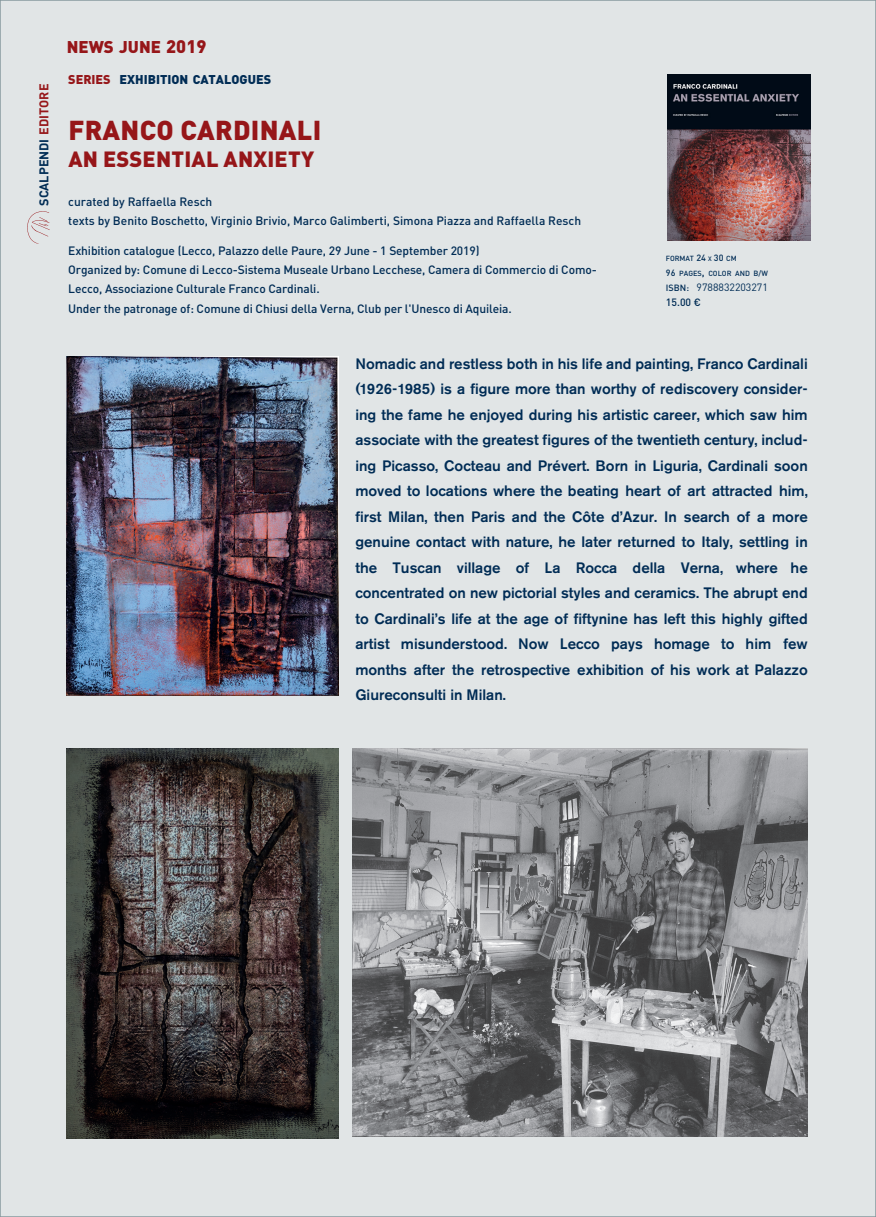
<style>
.page{position:relative;width:876px;height:1217px;background:#fff}
.page>*{position:absolute;margin:0;border:0;box-sizing:border-box;transform-origin:0 0}
.t1{font:900 27px "DIN Pro";letter-spacing:.01em;color:#961619}
.t2{font:900 21.75px "DIN Pro";letter-spacing:.01em;color:#961619}
.t3{font:900 16.8px "DIN Pro";color:#961619}
.t4{font:500 15px/25.5px "Akzidenz Grotesk BQ";color:#002c55;text-align:justify}
.t5{font:900 12.6px "DIN Pro";color:#002c55}
.t6{font:700 12.6px "DIN Pro";color:#002c55}
.t7{font:500 12px/19.4px "DIN Pro";letter-spacing:-.01em;color:#002c55}
.t8{font:10.5px/15.5px "DIN Pro";color:#002c55}
.t9{font:500 7.35px "DIN Pro";color:#002c55}
.s1{color:#961619}
.s2{font-style:inherit}
.s3{font-size:18px}
.s4{font-size:9px}
.s5{font-size:6.3px}
.s6{font-size:10.5px}
.s7{font-size:7.5px}
.s8{font-weight:500;font-size:9px}
.s9{font-weight:500}
</style>
<div class="page">
<div style="left:0;top:0;width:876px;height:1216px;background:#e1e5e6"></div>
<img style="left:667px;top:75px;width:143px;height:165px">
<img style="left:67px;top:356px;width:272px;height:339px">
<img style="left:66px;top:748px;width:273px;height:390px">
<img style="left:352px;top:748px;width:456px;height:388px">
<img style="left:27px;top:212px;width:22px;height:32px">
<p class="t6" style="left:36px;top:206px;width:123px;rotate:-90deg">scalpendi <span class="s1">editore</span></p>
<p class="t3" style="left:67px;top:36px;width:141px">NEWS J<span class="s2">UNE</span> <span class="s3">2019</span></p>
<p class="t5" style="left:68px;top:71px;width:204px"><span class="s1">SERIES</span> EXHIBITION CATALOGUES</p>
<p class="t1" style="left:68px;top:112px;width:254px">FRANCO CARDINALI</p>
<p class="t2" style="left:68px;top:144px;width:247px">AN ESSENTIAL ANXIETY</p>
<p class="t7" style="left:68px;top:191px;width:514px;line-height:18.9px">curated by Raffaella Resch<br>texts by Benito Boschetto, Virginio Brivio, Marco Galimberti, Simona Piazza and Raffaella Resch</p>
<p class="t7" style="left:68px;top:240px;width:530px">Exhibition catalogue (Lecco, Palazzo delle Paure, 29 June - 1 September 2019)<br>Organized by: Comune di Lecco-Sistema Museale Urbano Lecchese, Camera di Commercio di Como-Lecco, Associazione Culturale Franco Cardinali.<br>Under the patronage of: Comune di Chiusi della Verna, Club per l'Unesco di Aquileia.</p>
<p class="t9" style="left:666px;top:253px;width:72px">FORMAT <span class="s4">24</span> <span class="s5">X</span> <span class="s4">30</span> CM</p>
<p class="t9" style="left:666px;top:268px;width:103px"><span class="s4">96</span> PAGES<span class="s6">,</span> COLOR AND <span class="s7">B/W</span></p>
<p class="t8" style="left:666px;top:278px;width:103px"><span class="s8">ISBN:</span> 9788832203271<br><span class="s9">15.00 €</span></p>
<p class="t4" style="left:355px;top:350px;width:454px">Nomadic and restless both in his life and painting, Franco Cardinali (1926-1985) is a figure more than worthy of rediscovery consider&shy;ing the fame he enjoyed during his artistic career, which saw him associate with the greatest figures of the twentieth century, includ&shy;ing Picasso, Cocteau and Prévert. Born in Liguria, Cardinali soon moved to locations where the beating heart of art attracted him, first Milan, then Paris and the Côte d’Azur. In search of a more genuine contact with nature, he later returned to Italy, settling in the Tuscan village of La Rocca della Verna, where he concentrated on new pictorial styles and ceramics. The abrupt end to Cardinali’s life at the age of fiftynine has left this highly gifted artist misunderstood. Now Lecco pays homage to him few months after the retrospective exhibition of his work at Palazzo Giureconsulti in Milan.</p>
</div>
